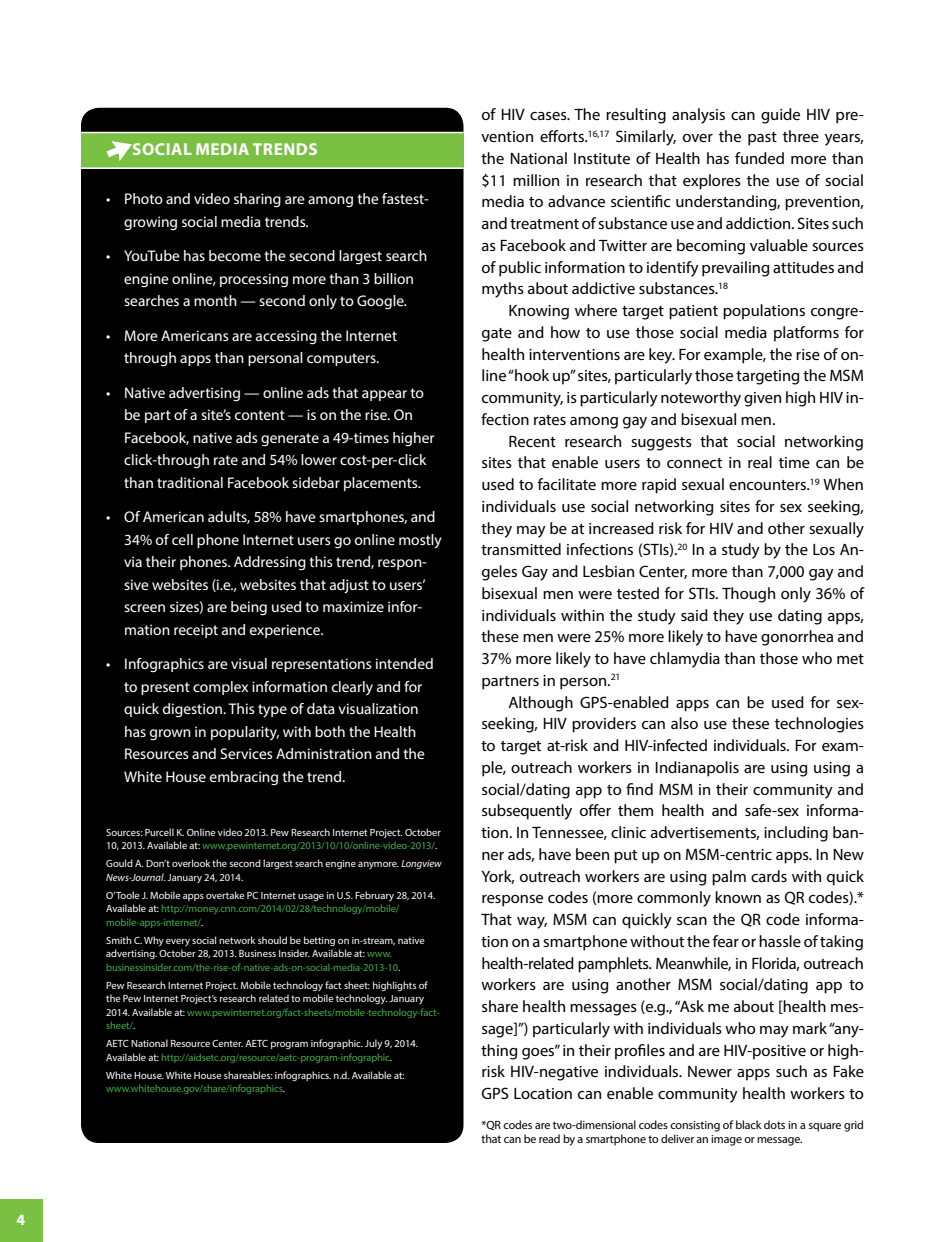
<style>
.page{position:relative;width:945px;height:1242px;background:#fff}
.page>*{position:absolute;margin:0;border:0;box-sizing:border-box;transform-origin:0 0}
.t1{font:700 17.25px "Myriad Pro";letter-spacing:.03em;color:#fff}
.t2{font:16.5px/21.8px "Myriad Pro";color:#000;text-align:justify}
.t3{font:700 15.75px "Myriad Pro";color:#fff}
.t4{font:15.45px/22.5px "Myriad Pro";color:#fff}
.t5{font:12px/14.4px "Myriad Pro";letter-spacing:-.01em;color:#000}
.t6{font:10.5px/13.5px "Myriad Pro";color:#fff}
.t7{font:9.6px "Myriad Pro";color:#000}
.s1{color:#41ad49}
.s2{font-style:italic}
</style>
<div class="page">
<div style="left:0;top:1200px;width:42px;height:42px;background:#7ac143"></div>
<div style="left:81px;top:108px;width:383px;height:1035px;background:#000;border-radius:18px"></div>
<div style="left:81px;top:133px;width:383px;height:36px;background:#7ac143"></div>
<svg style="left:106px;top:141px;width:26px;height:20px"></svg>
<hr style="left:81px;top:132px;width:383px;height:1px;background:#fff">
<hr style="left:81px;top:167px;width:383px;height:2px;background:#fff">
<p class="t3" style="left:16px;top:1210px;width:10px">84</p>
<h2 class="t1" style="left:132px;top:138px;width:187px">SOCIAL MEDIA TRENDS</h2>
<p class="t4" style="left:124px;top:188px;width:306px;text-indent:-18px">• Photo and video sharing are among the fastest&shy;growing social media trends.</p>
<p class="t4" style="left:106px;top:245px;width:323px;text-align:center">• YouTube has become the second largest search engine online, processing more than 3 billion searches a month — second only to Google.</p>
<p class="t4" style="left:106px;top:324px;width:292px;text-align:center">• More Americans are accessing the Internet through apps than personal computers.</p>
<p class="t4" style="left:124px;top:381px;width:312px;text-indent:-18px">• Native advertising — online ads that appear to be part of a site’s content — is on the rise. On Facebook, native ads generate a 49-times higher click-through rate and 54% lower cost-per-click than traditional Facebook sidebar placements.</p>
<p class="t4" style="left:124px;top:506px;width:319px;text-indent:-18px">• Of American adults, 58% have smartphones, and 34% of cell phone Internet users go online mostly via their phones. Addressing this trend, respon&shy;sive websites (i.e., websites that adjust to users’ screen sizes) are being used to maximize infor&shy;mation receipt and experience.</p>
<p class="t4" style="left:124px;top:653px;width:311px;text-indent:-18px">• Infographics are visual representations intended to present complex information clearly and for quick digestion. This type of data visualization has grown in popularity, with both the Health Resources and Services Administration and the White House embracing the trend.</p>
<p class="t6" style="left:106px;top:825px;width:336px">Sources: Purcell K. Online video 2013. Pew Research Internet Project. October<br>10, 2013. Available at: <span class="s1">www.pewinternet.org/2013/10/10/online-video-2013/</span>.</p>
<p class="t6" style="left:106px;top:857px;width:337px">Gould A. Don’t overlook the second largest search engine anymore. <span class="s2">Longview<br>News-Journal</span>. January 24, 2014.</p>
<p class="t6" style="left:106px;top:888px;width:331px">O’Toole J. Mobile apps overtake PC Internet usage in U.S. February 28, 2014.<br>Available at: <span class="s1">http://money.cnn.com/2014/02/28/technology/mobile/ mobile-apps-internet/</span>.</p>
<p class="t6" style="left:106px;top:933px;width:320px">Smith C. Why every social network should be betting on in-stream, native advertising. October 28, 2013. Business Insider. Available at: <span class="s1">www. businessinsider.com/the-rise-of-native-ads-on-social-media-2013-10</span>.</p>
<p class="t6" style="left:106px;top:978px;width:335px">Pew Research Internet Project. Mobile technology fact sheet: highlights of the Pew Internet Project’s research related to mobile technology. January 2014. Available at: <span class="s1">www.pewinternet.org/fact-sheets/mobile-technology-fact&shy;sheet/</span>.</p>
<p class="t6" style="left:106px;top:1037px;width:313px">AETC National Resource Center. AETC program infographic. July 9, 2014.<br>Available at: <span class="s1">http://aidsetc.org/resource/aetc-program-infographic</span>.</p>
<p class="t6" style="left:106px;top:1068px;width:300px">White House. White House shareables: infographics. n.d. Available at: <span class="s1">www.whitehouse.gov/share/infographics</span>.</p>
<p class="t2" style="left:482px;top:104px;width:384px">of HIV cases. The resulting analysis can guide HIV pre&shy;vention efforts.</p>
<p class="t7" style="left:588px;top:127px;width:23px">16,17</p>
<p class="t2" style="left:615px;top:125px;width:250px">Similarly, over the past three years,</p>
<p class="t2" style="left:482px;top:147px;width:384px">the National Institute of Health has funded more than $11 million in research that explores the use of social media to advance scientific understanding, prevention, and treatment of substance use and addiction. Sites such as Facebook and Twitter are becoming valuable sources of public information to identify prevailing attitudes and myths about addictive substances.</p>
<p class="t7" style="left:718px;top:280px;width:11px">18</p>
<p class="t2" style="left:481px;top:299px;width:384px;text-indent:27px">Knowing where target patient populations congre&shy;gate and how to use those social media platforms for health interventions are key. For example, the rise of on&shy;line “hook up” sites, particularly those targeting the MSM community, is particularly noteworthy given high HIV in&shy;fection rates among gay and bisexual men.</p>
<p class="t2" style="left:481px;top:430px;width:384px;text-indent:27px">Recent research suggests that social networking sites that enable users to connect in real time can be used to facilitate more rapid sexual encounters.<sup>19</sup> When individuals use social networking sites for sex seeking, they may be at increased risk for HIV and other sexually transmitted infections (STIs).<sup>20</sup> In a study by the Los An-</p>
<p class="t2" style="left:481px;top:560px;width:384px">geles Gay and Lesbian Center, more than 7,000 gay and bisexual men were tested for STIs. Though only 36% of individuals within the study said they use dating apps, these men were 25% more likely to have gonorrhea and 37% more likely to have chlamydia than those who met partners in person.</p>
<p class="t7" style="left:611px;top:671px;width:11px">21</p>
<p class="t2" style="left:481px;top:691px;width:384px;text-indent:27px">Although GPS-enabled apps can be used for sex&shy;seeking, HIV providers can also use these technologies to target at-risk and HIV-infected individuals. For exam&shy;ple, outreach workers in Indianapolis are using using a social/dating app to find MSM in their community and subsequently offer them health and safe-sex informa&shy;tion. In Tennessee, clinic advertisements, including ban&shy;ner ads, have been put up on MSM-centric apps. In New York, outreach workers are using palm cards with quick response codes (more commonly known as QR codes).* That way, MSM can quickly scan the QR code informa&shy;tion on a smartphone without the fear or hassle of taking health-related pamphlets. Meanwhile, in Florida, outreach workers are using another MSM social/dating app to share health messages (e.g., “Ask me about [health mes&shy;sage]”) particularly with individuals who may mark “any&shy;thing goes” in their profiles and are HIV-positive or high&shy;risk HIV-negative individuals. Newer apps such as Fake GPS Location can enable community health workers to</p>
<p class="t5" style="left:482px;top:1117px;width:384px">*QR codes are two-dimensional codes consisting of black dots in a square grid that can be read by a smartphone to deliver an image or message.</p>
</div>
